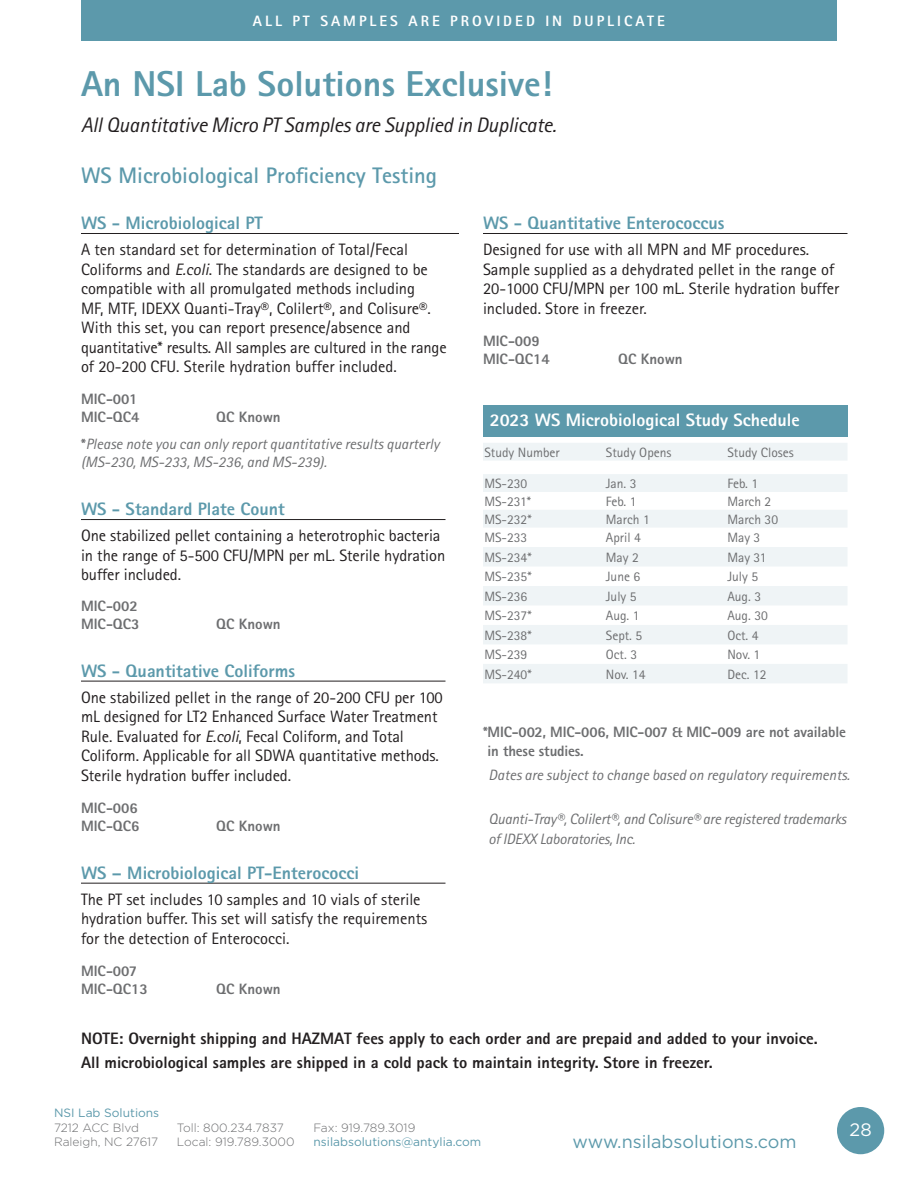
<style>
.page{position:relative;width:918px;height:1188px;background:#fff}
.page>*{position:absolute;margin:0;border:0;box-sizing:border-box;transform-origin:0 0}
.t1{font:800 36px "Rotis Sans Serif";color:#5c99ab}
.t2{font:700 22.5px "Rotis Sans Serif";color:#5c99ab}
.t3{font:italic 21px "Rotis Sans Serif";letter-spacing:-.01em;color:#231f20}
.t4{font:800 18px "Rotis Sans Serif";color:#5c99ab}
.t5{font:800 18px "Rotis Sans Serif";color:#fff}
.t6{font:18px "Gotham";color:#5c99ab}
.t7{font:18px "Gotham";color:#fff}
.t8{font:16.5px/19.5px "Rotis Sans Serif";color:#231f20}
.t9{font:800 16.5px/24px "Rotis Sans Serif";color:#231f20}
.t10{font:italic 15px/27px "Rotis Sans Serif";color:#6d6e70}
.t11{font:800 15px/18px "Rotis Sans Serif";color:#6d6e70}
.t12{font:800 15px "Rotis Sans Serif";letter-spacing:.2em;color:#fff}
.t13{font:13.5px "Rotis Sans Serif";color:#6d6e70}
.t14{font:300 12px "Gotham";color:#6d6e70}
.t15{font:12px "Gotham";color:#5c99ab}
.s1{font-style:italic}
.s2{font-weight:800;font-style:normal}
</style>
<div class="page">
<div style="left:81px;top:0;width:756px;height:40px;background:#5c99ab"></div>
<hr style="left:81px;top:233px;width:378px;height:1px;background:#231f20">
<hr style="left:81px;top:519px;width:365px;height:1px;background:#231f20">
<hr style="left:81px;top:681px;width:365px;height:1px;background:#231f20">
<div style="left:483px;top:405px;width:365px;height:31px;background:#5c99ab"></div>
<svg style="left:483px;top:443px;width:364px;height:240px;fill:#eff4f6"></svg>
<hr style="left:81px;top:883px;width:365px;height:1px;background:#231f20">
<hr style="left:483px;top:233px;width:365px;height:1px;background:#231f20">
<div style="left:837px;top:1107px;width:47px;height:47px;background:#5c99ab;border-radius:50%"></div>
<p class="t12" style="left:253px;top:15px;width:414px">ALL PT SAMPLES ARE PROVIDED IN DUPLICATE</p>
<h1 class="t1" style="left:81px;top:70px;width:473px">An NSI Lab Solutions Exclusive!</h1>
<p class="t3" style="left:81px;top:117px;width:477px">All Quantitative Micro PT Samples are Supplied in Duplicate.</p>
<h2 class="t2" style="left:81px;top:167px;width:358px">WS Microbiological Proficiency Testing</h2>
<p class="t4" style="left:81px;top:216px;width:183px">WS - Microbiological PT</p>
<p class="t8" style="left:81px;top:242px;width:367px">A ten standard set for determination of Total/Fecal Coliforms and <span class="s1">E.coli</span>. The standards are designed to be compatible with all promulgated methods including<br>MF, MTF, IDEXX Quanti-Tray®, Colilert®, and Colisure®.<br>With this set, you can report presence/absence and quantitative* results. All samples are cultured in the range of 20-200 CFU. Sterile hydration buffer included.</p>
<p class="t11" style="left:81px;top:392px;width:60px">MIC-001<br>MIC-QC4</p>
<p class="t10" style="left:81px;top:405px;width:360px;text-indent:135px"><span class="s2">QC Known<br>*</span>Please note you can only report quantitative results quarterly</p>
<p class="t10" style="left:81px;top:450px;width:247px">(MS-230, MS-233, MS-236, and MS-239).</p>
<p class="t4" style="left:81px;top:502px;width:205px">WS - Standard Plate Count</p>
<p class="t8" style="left:81px;top:528px;width:366px">One stabilized pellet containing a heterotrophic bacteria in the range of 5-500 CFU/MPN per mL. Sterile hydration buffer included.</p>
<p class="t11" style="left:81px;top:598px;width:60px">MIC-002<br>MIC-QC3</p>
<p class="t11" style="left:216px;top:616px;width:66px">QC Known</p>
<p class="t4" style="left:81px;top:664px;width:216px">WS - Quantitative Coliforms</p>
<p class="t8" style="left:81px;top:689px;width:363px">One stabilized pellet in the range of 20-200 CFU per 100 mL designed for LT2 Enhanced Surface Water Treatment Rule. Evaluated for <span class="s1">E.coli</span>, Fecal Coliform, and Total Coliform. Applicable for all SDWA quantitative methods.<br>Sterile hydration buffer included.</p>
<p class="t11" style="left:81px;top:800px;width:60px">MIC-006<br>MIC-QC6</p>
<p class="t11" style="left:216px;top:818px;width:66px">QC Known</p>
<p class="t4" style="left:81px;top:866px;width:280px">WS – Microbiological PT-Enterococci</p>
<p class="t8" style="left:81px;top:891px;width:348px">The PT set includes 10 samples and 10 vials of sterile hydration buffer. This set will satisfy the requirements for the detection of Enterococci.</p>
<p class="t11" style="left:81px;top:963px;width:68px">MIC-007<br>MIC-QC13</p>
<p class="t11" style="left:216px;top:981px;width:66px">QC Known</p>
<p class="t4" style="left:483px;top:216px;width:243px">WS - Quantitative Enterococcus</p>
<p class="t8" style="left:483px;top:242px;width:358px">Designed for use with all MPN and MF procedures.<br>Sample supplied as a dehydrated pellet in the range of 20-1000 CFU/MPN per 100 mL. Sterile hydration buffer included. Store in freezer.</p>
<p class="t11" style="left:483px;top:333px;width:68px">MIC-009<br>MIC-QC14</p>
<p class="t11" style="left:618px;top:351px;width:66px">QC Known</p>
<p class="t5" style="left:490px;top:413px;width:311px">2023 WS Microbiological Study Schedule</p>
<p class="t13" style="left:484px;top:447px;width:77px">Study Number</p>
<p class="t13" style="left:606px;top:447px;width:67px">Study Opens</p>
<p class="t13" style="left:727px;top:447px;width:68px">Study Closes</p>
<p class="t13" style="left:484px;top:479px;width:44px">MS-230</p>
<p class="t13" style="left:606px;top:479px;width:32px">Jan. 3</p>
<p class="t13" style="left:727px;top:479px;width:32px">Feb. 1</p>
<p class="t13" style="left:484px;top:496px;width:48px">MS-231*</p>
<p class="t13" style="left:606px;top:496px;width:32px">Feb. 1</p>
<p class="t13" style="left:727px;top:496px;width:45px">March 2</p>
<p class="t13" style="left:484px;top:514px;width:49px">MS-232*</p>
<p class="t13" style="left:606px;top:514px;width:45px">March 1</p>
<p class="t13" style="left:727px;top:514px;width:52px">March 30</p>
<p class="t13" style="left:484px;top:533px;width:44px">MS-233</p>
<p class="t13" style="left:606px;top:533px;width:37px">April 4</p>
<p class="t13" style="left:727px;top:533px;width:34px">May 3</p>
<p class="t13" style="left:484px;top:552px;width:49px">MS-234*</p>
<p class="t13" style="left:606px;top:552px;width:34px">May 2</p>
<p class="t13" style="left:727px;top:552px;width:41px">May 31</p>
<p class="t13" style="left:484px;top:572px;width:49px">MS-235*</p>
<p class="t13" style="left:606px;top:572px;width:36px">June 6</p>
<p class="t13" style="left:727px;top:572px;width:32px">July 5</p>
<p class="t13" style="left:484px;top:591px;width:44px">MS-236</p>
<p class="t13" style="left:606px;top:591px;width:32px">July 5</p>
<p class="t13" style="left:727px;top:591px;width:35px">Aug. 3</p>
<p class="t13" style="left:484px;top:611px;width:49px">MS-237*</p>
<p class="t13" style="left:606px;top:611px;width:35px">Aug. 1</p>
<p class="t13" style="left:727px;top:611px;width:42px">Aug. 30</p>
<p class="t13" style="left:484px;top:630px;width:49px">MS-238*</p>
<p class="t13" style="left:606px;top:630px;width:38px">Sept. 5</p>
<p class="t13" style="left:727px;top:630px;width:33px">Oct. 4</p>
<p class="t13" style="left:484px;top:650px;width:44px">MS-239</p>
<p class="t13" style="left:606px;top:650px;width:33px">Oct. 3</p>
<p class="t13" style="left:727px;top:650px;width:34px">Nov. 1</p>
<p class="t13" style="left:484px;top:669px;width:49px">MS-240*</p>
<p class="t13" style="left:606px;top:669px;width:41px">Nov. 14</p>
<p class="t13" style="left:727px;top:669px;width:41px">Dec. 12</p>
<p class="t11" style="left:488px;top:723px;width:360px;line-height:19.5px;text-indent:-5px">* MIC-002, MIC-006, MIC-007 &amp; MIC-009 are not available in these studies.</p>
<p class="t10" style="left:489px;top:763px;width:363px">Dates are subject to change based on regulatory requirements.</p>
<p class="t10" style="left:489px;top:811px;width:359px;line-height:19.5px">Quanti-Tray®, Colilert®, and Colisure® are registered trademarks of IDEXX Laboratories, Inc.</p>
<p class="t9" style="left:81px;top:1028px;width:738px">NOTE: Overnight shipping and HAZMAT fees apply to each order and are prepaid and added to your invoice.<br>All microbiological samples are shipped in a cold pack to maintain integrity. Store in freezer.</p>
<p class="t15" style="left:54px;top:1107px;width:107px">NSI Lab Solutions</p>
<p class="t14" style="left:54px;top:1122px;width:86px">7212 ACC Blvd</p>
<p class="t14" style="left:177px;top:1122px;width:108px">Toll: 800.234.7837</p>
<p class="t14" style="left:313px;top:1122px;width:103px">Fax: 919.789.3019</p>
<p class="t14" style="left:54px;top:1136px;width:106px">Raleigh, NC 27617</p>
<p class="t14" style="left:177px;top:1136px;width:119px">Local: 919.789.3000</p>
<p class="t15" style="left:314px;top:1136px;width:169px">nsilabsolutions@antylia.com</p>
<p class="t6" style="left:572px;top:1133px;width:226px">www.nsilabsolutions.com</p>
<p class="t7" style="left:850px;top:1122px;width:24px">28</p>
</div>
